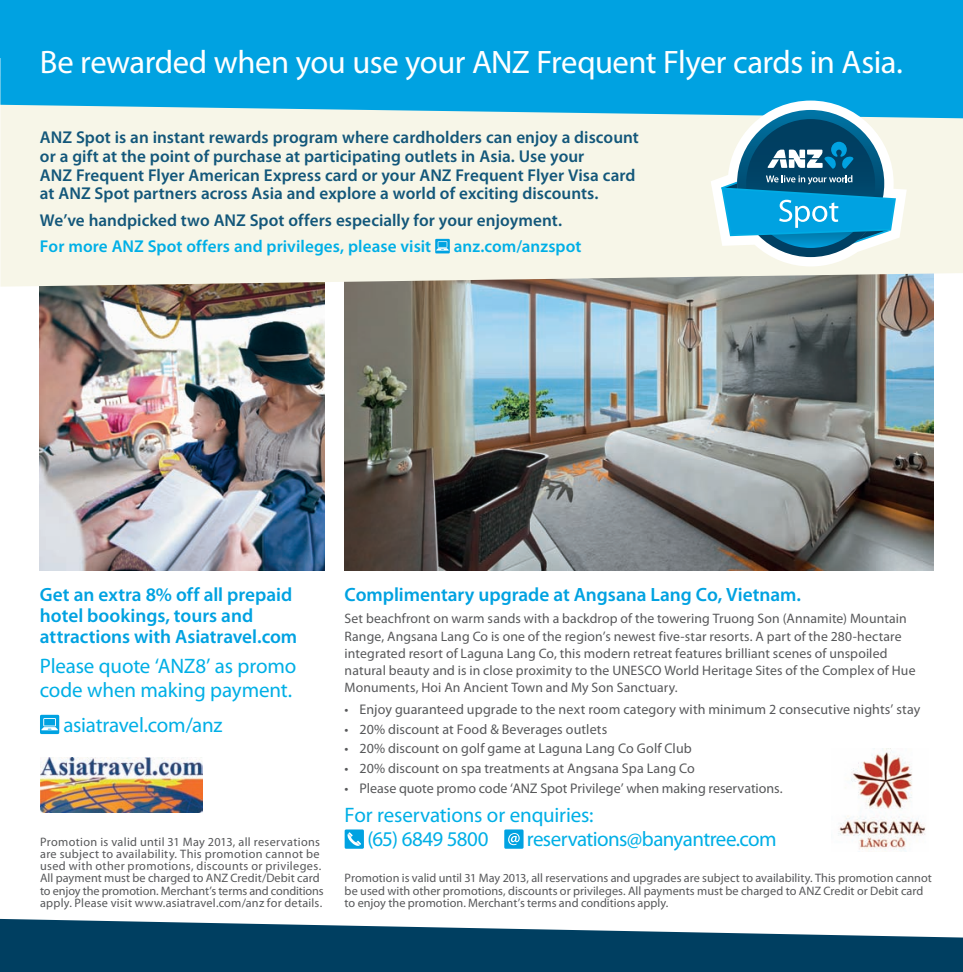
<style>
.page{position:relative;width:963px;height:972px;background:#fff}
.page>*{position:absolute;margin:0;border:0;box-sizing:border-box;transform-origin:0 0}
.t1{font:32.55px "Myriad Pro";letter-spacing:-.02em;color:#fff}
.t2{font:21px/24.5px "Myriad Pro";letter-spacing:-.01em;color:#00afe6}
.t3{font:21px "Myriad Pro";letter-spacing:-.03em;color:#00afe6}
.t4{font:600 19.25px/21px "Myriad Pro";letter-spacing:-.005em;color:#00a2e1}
.t5{font:600 17.15px/18.9px "Myriad Pro";color:#13577a}
.t6{font:600 17.15px "Myriad Pro";letter-spacing:.005em;color:#00afe6}
.t7{font:14px "Myriad Pro";letter-spacing:.005em;color:#57585a}
.t8{font:13.65px/17.2px "Myriad Pro";letter-spacing:.01em;color:#57585a}
.t9{font:12.25px/12.2px "Myriad Pro";letter-spacing:.005em;color:#57585a}
.t10{font:12.25px "Myriad Pro";letter-spacing:.025em;color:#57585a}
</style>
<div class="page">
<img style="left:344px;top:287px;width:589px;height:283px">
<img style="left:40px;top:287px;width:284px;height:283px">
<svg style="left:0;top:918px;width:962px;height:54px;fill:#003f61"></svg>
<div style="left:0;top:119px;width:962px;height:168px;background:#f7f6e8"></div>
<svg style="left:435px;top:239px;width:14px;height:14px"></svg>
<svg style="left:436px;top:241px;width:12px;height:9px"></svg>
<div style="left:0;top:0;width:962px;height:119px;background:#00a2e1"></div>
<div style="left:344px;top:829px;width:20px;height:19px;background:#00a2e1;border-radius:2px"></div>
<svg style="left:347px;top:832px;width:14px;height:14px"></svg>
<div style="left:504px;top:829px;width:19px;height:19px;background:#00a2e1;border-radius:2px"></div>
<svg style="left:508px;top:833px;width:11px;height:12px"></svg>
<svg style="left:40px;top:714px;width:19px;height:20px"></svg>
<svg style="left:41px;top:718px;width:17px;height:12px"></svg>
<svg style="left:710px;top:101px;width:196px;height:165px"></svg>
<img style="left:40px;top:758px;width:162px;height:54px">
<img style="left:838px;top:749px;width:88px;height:102px">
<h1 class="t1" style="left:40px;top:42px;width:864px">Be rewarded when you use your ANZ Frequent Flyer cards in Asia.</h1>
<p class="t5" style="left:40px;top:127px;width:600px">ANZ Spot is an instant rewards program where cardholders can enjoy a discount or a gift at the point of purchase at participating outlets in Asia. Use your<br>ANZ Frequent Flyer American Express card or your ANZ Frequent Flyer Visa card at ANZ Spot partners across Asia and explore a world of exciting discounts.</p>
<h3 class="t5" style="left:40px;top:210px;width:523px">We’ve handpicked two ANZ Spot offers especially for your enjoyment.</h3>
<h3 class="t6" style="left:40px;top:235px;width:392px">For more ANZ Spot offers and privileges, please visit</h3>
<h3 class="t6" style="left:453px;top:235px;width:129px">anz.com/anzspot</h3>
<h3 class="t4" style="left:40px;top:584px;width:259px">Get an extra 8% off all prepaid hotel bookings, tours and attractions with Asiatravel.com</h3>
<h2 class="t2" style="left:40px;top:653px;width:258px">Please quote ‘ANZ8’ as promo code when making payment.</h2>
<h2 class="t2" style="left:63px;top:712px;width:161px">asiatravel.com/anz</h2>
<h3 class="t4" style="left:344px;top:584px;width:457px">Complimentary upgrade at Angsana Lang Co, Vietnam.</h3>
<p class="t8" style="left:344px;top:610px;width:572px">Set beachfront on warm sands with a backdrop of the towering Truong Son (Annamite) Mountain Range, Angsana Lang Co is one of the region’s newest five-star resorts. A part of the 280-hectare integrated resort of Laguna Lang Co, this modern retreat features brilliant scenes of unspoiled natural beauty and is in close proximity to the UNESCO World Heritage Sites of the Complex of Hue Monuments, Hoi An Ancient Town and My Son Sanctuary.</p>
<p class="t7" style="left:344px;top:700px;width:577px">• Enjoy guaranteed upgrade to the next room category with minimum 2 consecutive nights’ stay</p>
<p class="t7" style="left:344px;top:720px;width:264px">• 20% discount at Food &amp; Beverages outlets</p>
<p class="t7" style="left:344px;top:740px;width:348px">• 20% discount on golf game at Laguna Lang Co Golf Club</p>
<p class="t7" style="left:344px;top:759px;width:352px">• 20% discount on spa treatments at Angsana Spa Lang Co</p>
<p class="t7" style="left:344px;top:779px;width:439px">• Please quote promo code ‘ANZ Spot Privilege’ when making reservations.</p>
<h2 class="t2" style="left:344px;top:802px;width:250px">For reservations or enquiries:</h2>
<p class="t10" style="left:40px;top:833px;width:281px">Promotion is valid until 31 May 2013, all reservations</p>
<h2 class="t2" style="left:367px;top:826px;width:122px">(65) 6849 5800</h2>
<h2 class="t3" style="left:526px;top:826px;width:251px">reservations@banyantree.com</h2>
<p class="t9" style="left:40px;top:847px;width:285px">are subject to availability. This promotion cannot be used with other promotions, discounts or privileges.<br>All payment must be charged to ANZ Credit/Debit card to enjoy the promotion. Merchant’s terms and conditions apply. Please visit www.asiatravel.com/anz for details.</p>
<p class="t9" style="left:344px;top:871px;width:588px">Promotion is valid until 31 May 2013, all reservations and upgrades are subject to availability. This promotion cannot be used with other promotions, discounts or privileges. All payments must be charged to ANZ Credit or Debit card to enjoy the promotion. Merchant’s terms and conditions apply.</p>
</div>
